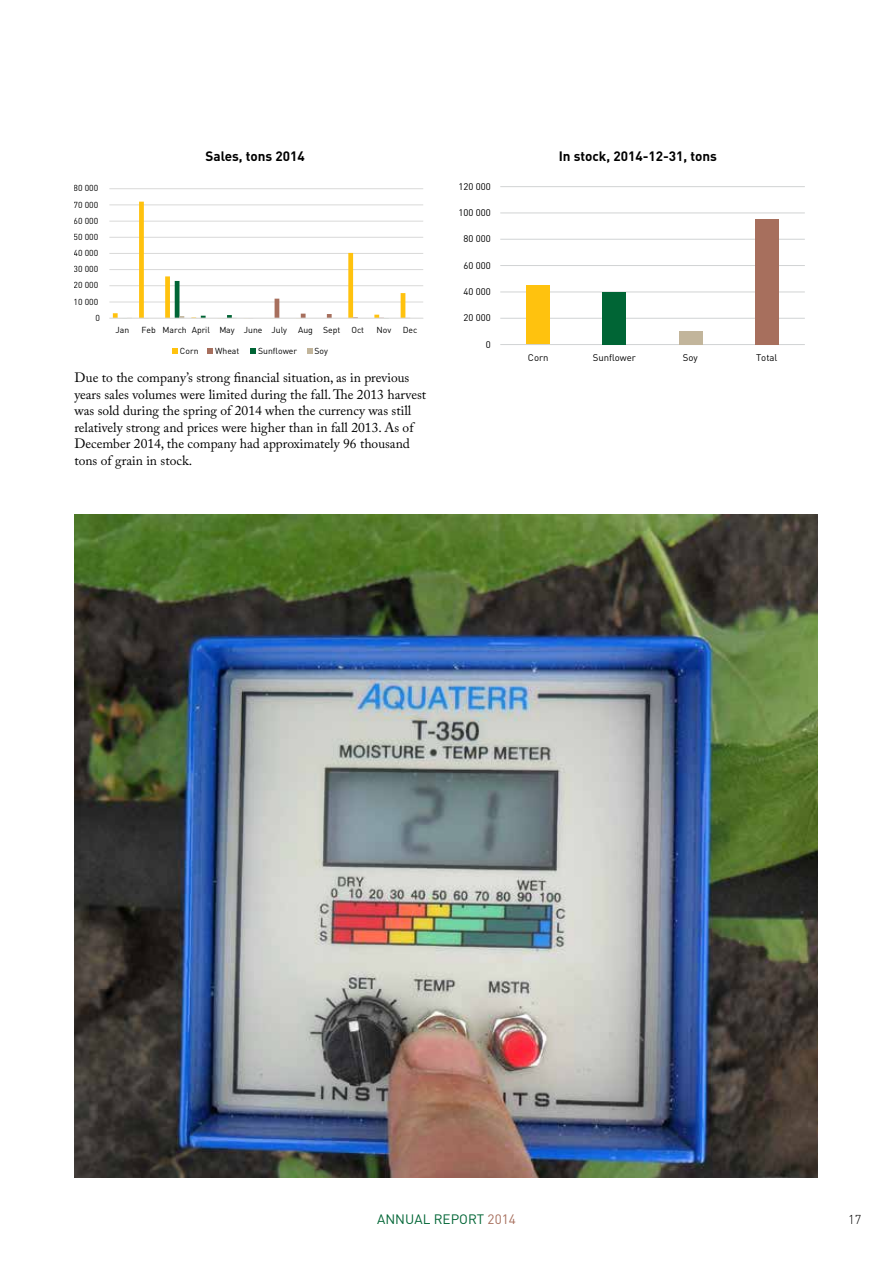
<style>
.page{position:relative;width:893px;height:1263px;background:#fff}
.page>*{position:absolute;margin:0;border:0;box-sizing:border-box;transform-origin:0 0}
.t1{font:13.5px/16.5px "Adobe Caslon Pro";color:#000}
.t2{font:700 13.5px "DIN Pro";color:#000}
.t3{font:13.5px "DIN Pro";color:#006535}
.t4{font:300 12.75px "DIN Pro";color:#000}
.t5{font:9.6px "DIN Pro";color:#000}
.t6{font:8.7px "DIN Pro";color:#000}
.s1{color:#a76f5d}
</style>
<div class="page">
<hr style="left:109px;top:188px;width:314px;height:1px;background:#d9d9d8">
<hr style="left:109px;top:204px;width:314px;height:1px;background:#d9d9d8">
<hr style="left:109px;top:221px;width:314px;height:1px;background:#d9d9d8">
<hr style="left:109px;top:237px;width:314px;height:1px;background:#d9d9d8">
<hr style="left:109px;top:253px;width:314px;height:1px;background:#d9d9d8">
<hr style="left:109px;top:269px;width:314px;height:1px;background:#d9d9d8">
<hr style="left:109px;top:285px;width:314px;height:1px;background:#d9d9d8">
<hr style="left:109px;top:302px;width:314px;height:1px;background:#d9d9d8">
<svg style="left:113px;top:202px;width:297px;height:116px"></svg>
<hr style="left:109px;top:318px;width:314px;height:1px;background:#d9d9d8">
<svg style="left:172px;top:348px;width:6px;height:6px"></svg>
<svg style="left:208px;top:348px;width:5px;height:6px"></svg>
<svg style="left:251px;top:348px;width:5px;height:6px"></svg>
<svg style="left:307px;top:348px;width:5px;height:6px"></svg>
<hr style="left:500px;top:186px;width:305px;height:1px;background:#d1d3d4">
<hr style="left:500px;top:213px;width:305px;height:1px;background:#d1d3d4">
<hr style="left:500px;top:239px;width:305px;height:1px;background:#d1d3d4">
<hr style="left:500px;top:265px;width:305px;height:1px;background:#d1d3d4">
<hr style="left:500px;top:292px;width:305px;height:1px;background:#d1d3d4">
<hr style="left:500px;top:318px;width:305px;height:1px;background:#d1d3d4">
<div style="left:526px;top:285px;width:24px;height:60px;background:#ffc20e"></div>
<hr style="left:500px;top:344px;width:305px;height:1px;background:#d1d3d4">
<svg style="left:602px;top:292px;width:24px;height:53px"></svg>
<svg style="left:679px;top:331px;width:24px;height:14px"></svg>
<div style="left:755px;top:219px;width:24px;height:126px;background:#a76f5d"></div>
<img style="left:74px;top:514px;width:743px;height:664px">
<p class="t6" style="left:74px;top:182px;width:26px">80 000</p>
<p class="t6" style="left:74px;top:198px;width:26px">70 000</p>
<p class="t6" style="left:74px;top:215px;width:26px">60 000</p>
<p class="t6" style="left:74px;top:231px;width:26px">50 000</p>
<p class="t6" style="left:74px;top:247px;width:26px">40 000</p>
<p class="t6" style="left:74px;top:263px;width:26px">30 000</p>
<p class="t6" style="left:74px;top:279px;width:26px">20 000</p>
<p class="t6" style="left:74px;top:295px;width:26px">10 000</p>
<p class="t6" style="left:95px;top:312px;width:6px">0</p>
<p class="t2" style="left:205px;top:147px;width:101px">Sales, tons 2014</p>
<p class="t2" style="left:559px;top:147px;width:160px">In stock, 2014-12-31, tons</p>
<p class="t5" style="left:458px;top:180px;width:34px">120 000</p>
<p class="t5" style="left:458px;top:206px;width:34px">100 000</p>
<p class="t5" style="left:463px;top:232px;width:29px">80 000</p>
<p class="t5" style="left:463px;top:259px;width:29px">60 000</p>
<p class="t5" style="left:463px;top:285px;width:29px">40 000</p>
<p class="t6" style="left:116px;top:324px;width:15px">Jan</p>
<p class="t6" style="left:141px;top:324px;width:147px">Feb March April May June July</p>
<p class="t6" style="left:298px;top:324px;width:44px">Aug Sept</p>
<p class="t6" style="left:351px;top:324px;width:14px">Oct</p>
<p class="t6" style="left:377px;top:324px;width:16px">Nov</p>
<p class="t6" style="left:403px;top:324px;width:16px">Dec</p>
<p class="t6" style="left:180px;top:345px;width:20px">Corn</p>
<p class="t6" style="left:215px;top:345px;width:26px">Wheat</p>
<p class="t6" style="left:258px;top:345px;width:41px">Sunflower</p>
<p class="t6" style="left:315px;top:345px;width:15px">Soy</p>
<p class="t5" style="left:463px;top:311px;width:29px">20 000</p>
<p class="t5" style="left:486px;top:338px;width:6px">0</p>
<p class="t5" style="left:528px;top:351px;width:22px">Corn</p>
<p class="t5" style="left:593px;top:351px;width:45px">Sunflower</p>
<p class="t5" style="left:683px;top:351px;width:17px">Soy</p>
<p class="t5" style="left:756px;top:351px;width:23px">Total</p>
<p class="t1" style="left:74px;top:369px;width:353px">Due to the company’s strong financial situation, as in previous years sales volumes were limited during the fall. The 2013 harvest was sold during the spring of 2014 when the currency was still relatively strong and prices were higher than in fall 2013. As of December 2014, the company had approximately 96 thousand tons of grain in stock.</p>
<p class="t3" style="left:377px;top:1210px;width:140px">ANNUAL REPORT <span class="s1">2014</span></p>
<p class="t4" style="left:848px;top:1210px;width:15px">17</p>
</div>
